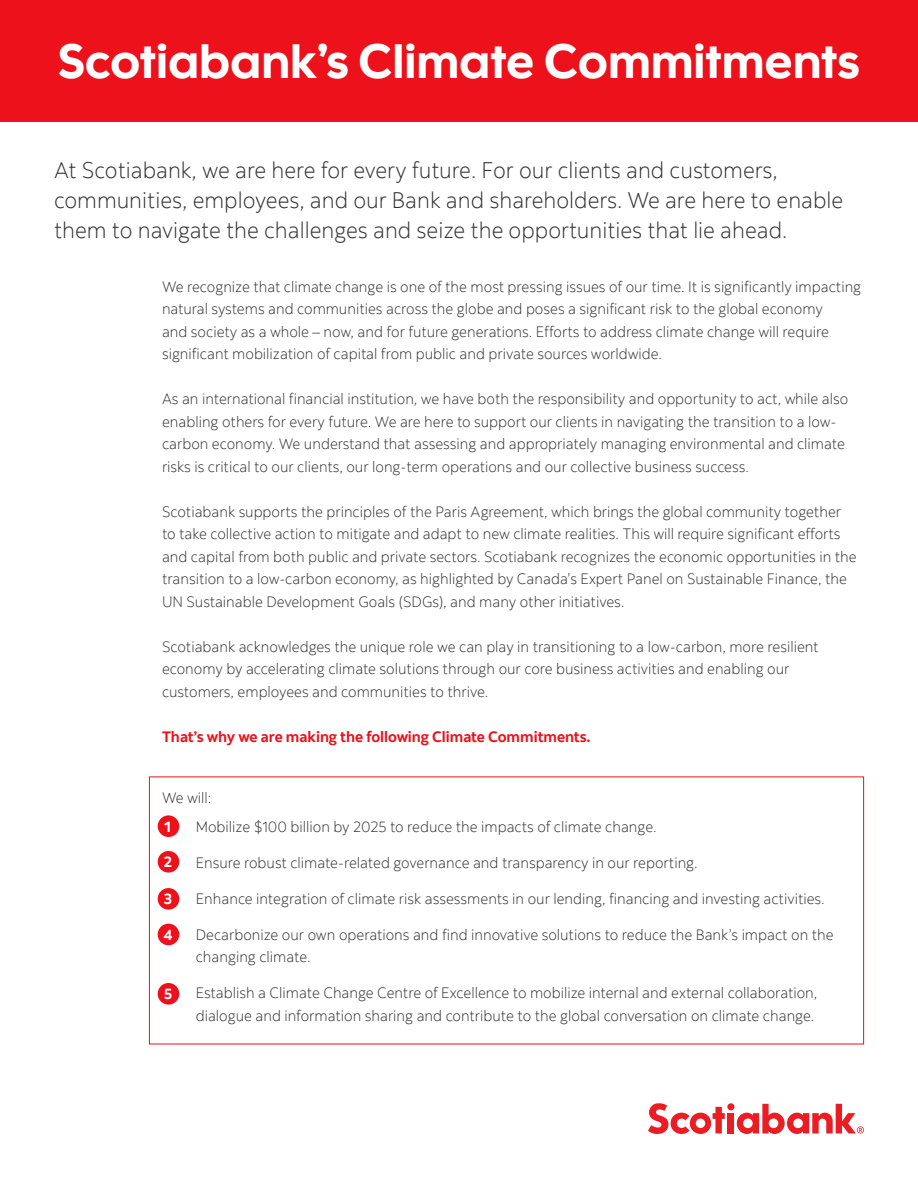
<style>
.page{position:relative;width:918px;height:1188px;background:#fff}
.page>*{position:absolute;margin:0;border:0;box-sizing:border-box;transform-origin:0 0}
.t1{font:48px "Scotia Headline";color:#fff}
.t2{font:300 22.5px/30px "Scotia";color:#333}
.t3{font:300 15px/22.5px "Scotia";color:#333}
.t4{font:700 15px "Scotia";color:#ec111a}
.t5{font:700 15px "Scotia";color:#fff}
</style>
<div class="page">
<div style="left:0;top:0;width:918px;height:122px;background:#ec111a"></div>
<div style="left:728px;top:1113px;width:6px;height:20px;background:#ea1d25"></div>
<div style="left:727px;top:1103px;width:7px;height:7px;background:#ea1d25;border-radius:50%"></div>
<svg style="left:648px;top:1103px;width:77px;height:31px"></svg>
<svg style="left:737px;top:1104px;width:127px;height:30px"></svg>
<div style="left:158px;top:815px;width:21px;height:22px;background:#ec111a;border-radius:50%"></div>
<div style="left:158px;top:851px;width:21px;height:22px;background:#ec111a;border-radius:50%"></div>
<div style="left:158px;top:888px;width:21px;height:22px;background:#ec111a;border-radius:50%"></div>
<div style="left:158px;top:924px;width:21px;height:21px;background:#ec111a;border-radius:50%"></div>
<div style="left:158px;top:983px;width:21px;height:22px;background:#ec111a;border-radius:50%"></div>
<h1 class="t1" style="left:58px;top:32px;width:803px">Scotiabank’s Climate Commitments</h1>
<h2 class="t2" style="left:54px;top:155px;width:791px">At Scotiabank, we are here for every future. For our clients and customers, communities, employees, and our Bank and shareholders. We are here to enable them to navigate the challenges and seize the opportunities that lie ahead.</h2>
<p class="t3" style="left:162px;top:275px;width:701px">We recognize that climate change is one of the most pressing issues of our time. It is significantly impacting natural systems and communities across the globe and poses a significant risk to the global economy<br>and society as a whole – now, and for future generations. Efforts to address climate change will require significant mobilization of capital from public and private sources worldwide.</p>
<p class="t3" style="left:162px;top:388px;width:688px">As an international financial institution, we have both the responsibility and opportunity to act, while also enabling others for every future. We are here to support our clients in navigating the transition to a low&shy;carbon economy. We understand that assessing and appropriately managing environmental and climate risks is critical to our clients, our long-term operations and our collective business success.</p>
<p class="t3" style="left:162px;top:500px;width:696px">Scotiabank supports the principles of the Paris Agreement, which brings the global community together to take collective action to mitigate and adapt to new climate realities. This will require significant efforts and capital from both public and private sectors. Scotiabank recognizes the economic opportunities in the transition to a low-carbon economy, as highlighted by Canada’s Expert Panel on Sustainable Finance, the UN Sustainable Development Goals (SDGs), and many other initiatives.</p>
<p class="t3" style="left:162px;top:635px;width:658px">Scotiabank acknowledges the unique role we can play in transitioning to a low-carbon, more resilient economy by accelerating climate solutions through our core business activities and enabling our customers, employees and communities to thrive.</p>
<p class="t4" style="left:162px;top:727px;width:430px">That’s why we are making the following Climate Commitments.</p>
<p class="t3" style="left:196px;top:783px;width:463px;line-height:29.2px;text-indent:-34px">We will:<br>Mobilize $100 billion by 2025 to reduce the impacts of climate change.</p>
<p class="t3" style="left:196px;top:851px;width:504px">Ensure robust climate-related governance and transparency in our reporting.</p>
<p class="t3" style="left:196px;top:887px;width:631px">Enhance integration of climate risk assessments in our lending, financing and investing activities.</p>
<p class="t3" style="left:196px;top:923px;width:639px">Decarbonize our own operations and find innovative solutions to reduce the Bank’s impact on the changing climate.</p>
<p class="t3" style="left:196px;top:982px;width:623px">Establish a Climate Change Centre of Excellence to mobilize internal and external collaboration, dialogue and information sharing and contribute to the global conversation on climate change.</p>
<p class="t5" style="left:164px;top:817px;width:8px">1</p>
<p class="t5" style="left:164px;top:853px;width:10px">2</p>
<p class="t5" style="left:164px;top:890px;width:10px">3</p>
<p class="t5" style="left:164px;top:925px;width:10px">4</p>
<p class="t5" style="left:164px;top:985px;width:9px">5</p>
</div>
